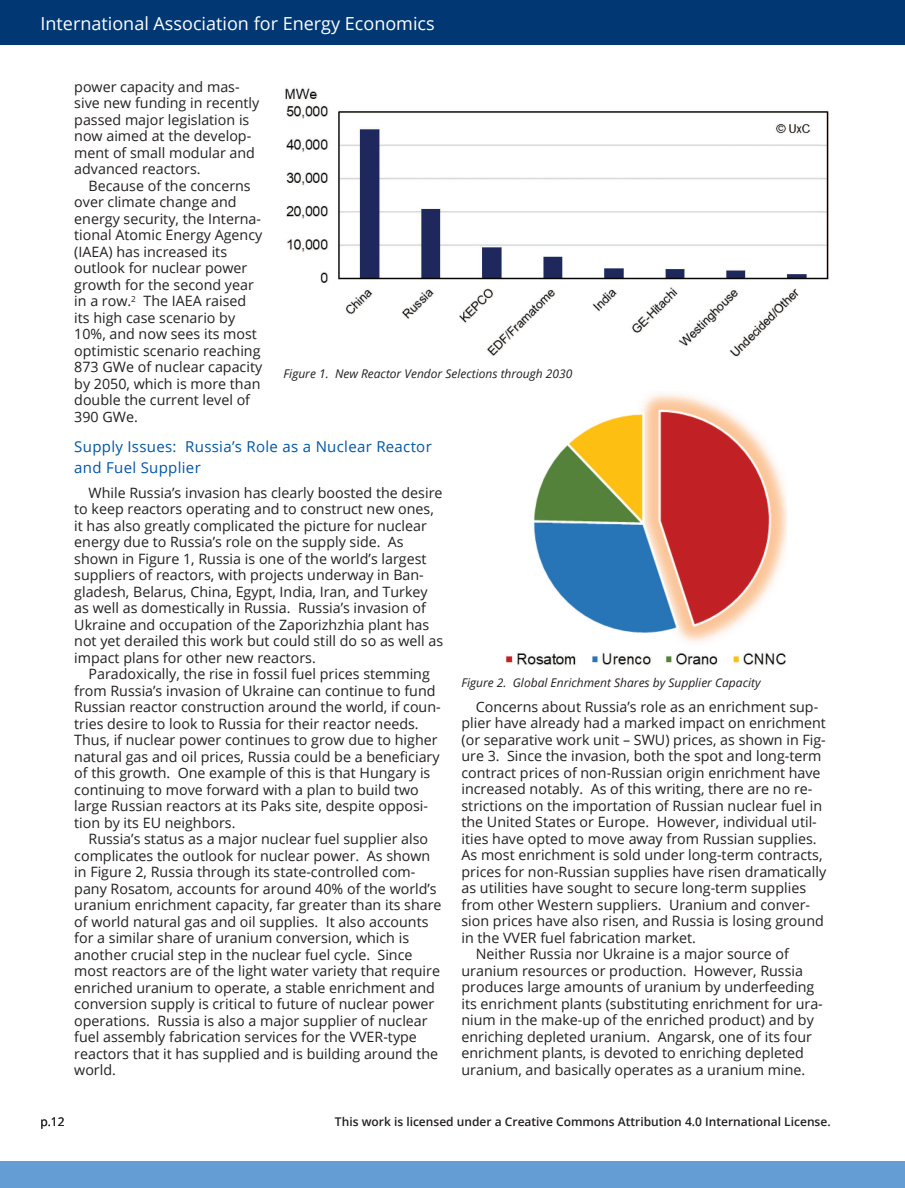
<style>
.page{position:relative;width:905px;height:1188px;background:#fff}
.page>*{position:absolute;margin:0;border:0;box-sizing:border-box;transform-origin:0 0}
.t1{font:18px "Open Sans";color:#fff}
.Heading_NEW{font:15px/21px "Open Sans";letter-spacing:.02em;color:#0155a5}
.Body_Text_NEW{font:14.25px/16.5px "Open Sans";color:#231f20}
.Figure_Caption_NEW{font:italic 12px "Open Sans";color:#231f20}
.t2{font:600 12px "Open Sans";color:#231f20}
.t3{font:12px "Open Sans";color:#231f20}
</style>
<div class="page">
<div style="left:0;top:0;width:904px;height:45px;background:#013874"></div>
<div style="left:0;top:1161px;width:904px;height:27px;background:#639dd4"></div>
<img style="left:284px;top:87px;width:545px;height:270px">
<img style="left:505px;top:393px;width:281px;height:272px">
<p class="t1" style="left:40px;top:11px;width:396px">International Association for Energy Economics</p>
<p class="Body_Text_NEW" style="left:74px;top:78px;width:186px">power capacity and mas&shy;sive new funding in recently passed major legislation is now aimed at the develop&shy;ment of small modular and advanced reactors.</p>
<p class="Body_Text_NEW" style="left:74px;top:177px;width:189px;text-indent:14px">Because of the concerns over climate change and energy security, the Interna&shy;tional Atomic Energy Agency (IAEA) has increased its outlook for nuclear power growth for the second year in a row.<sup>2</sup> The IAEA raised its high case scenario by<br>10%, and now sees its most optimistic scenario reaching<br>873 GWe of nuclear capacity by 2050, which is more than double the current level of<br>390 GWe.</p>
<p class="Heading_NEW" style="left:74px;top:435px;width:359px">Supply Issues: Russia’s Role as a Nuclear Reactor and Fuel Supplier</p>
<p class="Body_Text_NEW" style="left:74px;top:484px;width:370px;text-indent:14px">While Russia’s invasion has clearly boosted the desire to keep reactors operating and to construct new ones, it has also greatly complicated the picture for nuclear energy due to Russia’s role on the supply side. As shown in Figure 1, Russia is one of the world’s largest suppliers of reactors, with projects underway in Ban&shy;gladesh, Belarus, China, Egypt, India, Iran, and Turkey as well as domestically in Russia. Russia’s invasion of Ukraine and occupation of the Zaporizhzhia plant has not yet derailed this work but could still do so as well as impact plans for other new reactors.</p>
<p class="Body_Text_NEW" style="left:74px;top:666px;width:368px;text-indent:14px">Paradoxically, the rise in fossil fuel prices stemming from Russia’s invasion of Ukraine can continue to fund Russian reactor construction around the world, if coun&shy;tries desire to look to Russia for their reactor needs.<br>Thus, if nuclear power continues to grow due to higher natural gas and oil prices, Russia could be a beneficiary of this growth. One example of this is that Hungary is continuing to move forward with a plan to build two large Russian reactors at its Paks site, despite opposi&shy;tion by its EU neighbors.</p>
<p class="Body_Text_NEW" style="left:74px;top:831px;width:369px;text-indent:14px">Russia’s status as a major nuclear fuel supplier also complicates the outlook for nuclear power. As shown in Figure 2, Russia through its state-controlled com&shy;pany Rosatom, accounts for around 40% of the world’s uranium enrichment capacity, far greater than its share of world natural gas and oil supplies. It also accounts for a similar share of uranium conversion, which is another crucial step in the nuclear fuel cycle. Since most reactors are of the light water variety that require enriched uranium to operate, a stable enrichment and conversion supply is critical to future of nuclear power operations. Russia is also a major supplier of nuclear fuel assembly fabrication services for the VVER-type reactors that it has supplied and is building around the world.</p>
<p class="Figure_Caption_NEW" style="left:284px;top:365px;width:290px">Figure 1. New Reactor Vendor Selections through 2030</p>
<p class="Figure_Caption_NEW" style="left:461px;top:675px;width:300px">Figure 2. Global Enrichment Shares by Supplier Capacity</p>
<p class="Body_Text_NEW" style="left:461px;top:698px;width:366px;text-indent:14px">Concerns about Russia’s role as an enrichment sup&shy;plier have already had a marked impact on enrichment (or separative work unit – SWU) prices, as shown in Fig&shy;ure 3. Since the invasion, both the spot and long-term contract prices of non-Russian origin enrichment have increased notably. As of this writing, there are no re&shy;strictions on the importation of Russian nuclear fuel in the United States or Europe. However, individual util&shy;ities have opted to move away from Russian supplies.<br>As most enrichment is sold under long-term contracts, prices for non-Russian supplies have risen dramatically as utilities have sought to secure long-term supplies from other Western suppliers. Uranium and conver&shy;sion prices have also risen, and Russia is losing ground in the VVER fuel fabrication market.</p>
<p class="Body_Text_NEW" style="left:461px;top:945px;width:363px;text-indent:14px">Neither Russia nor Ukraine is a major source of uranium resources or production. However, Russia produces large amounts of uranium by underfeeding its enrichment plants (substituting enrichment for ura&shy;nium in the make-up of the enriched product) and by enriching depleted uranium. Angarsk, one of its four enrichment plants, is devoted to enriching depleted uranium, and basically operates as a uranium mine.</p>
<p class="t3" style="left:40px;top:1114px;width:26px">p.12</p>
<p class="t2" style="left:335px;top:1114px;width:497px">This work is licensed under a Creative Commons Attribution 4.0 International License.</p>
</div>
